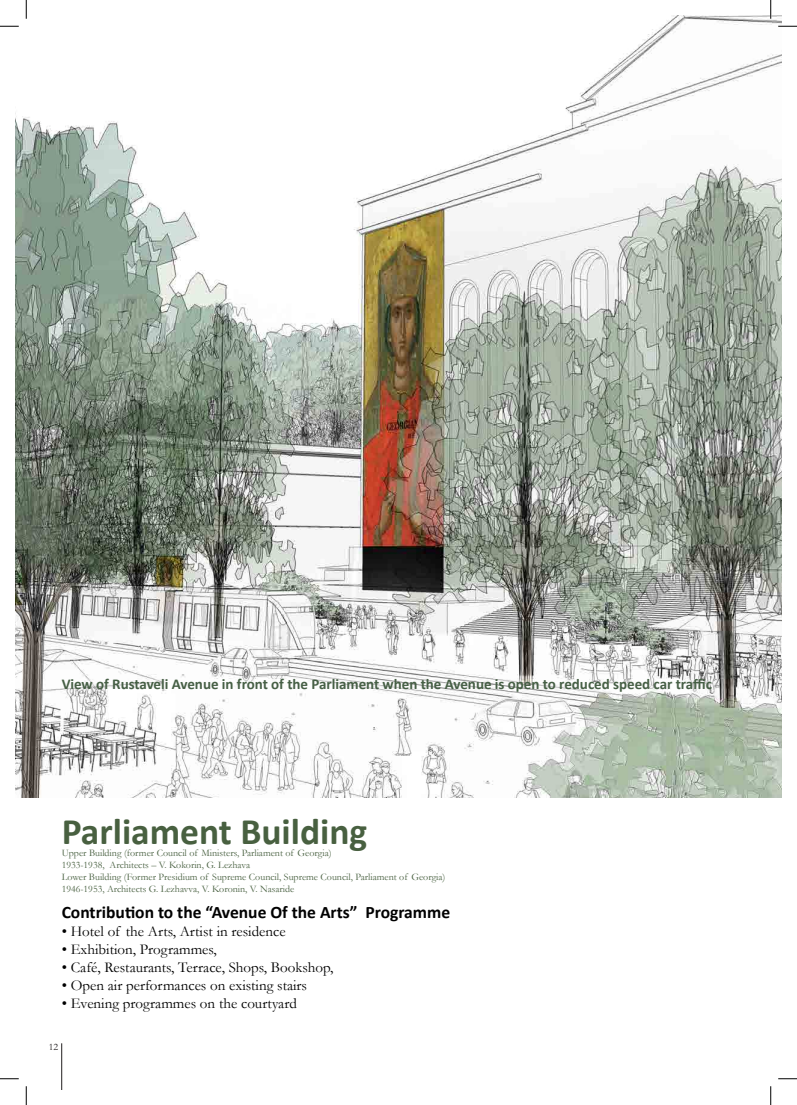
<style>
.page{position:relative;width:797px;height:1105px;background:#fff}
.page>*{position:absolute;margin:0;border:0;box-sizing:border-box;transform-origin:0 0}
.Green_Heading{font:700 37.5px "Calibri";color:#486040}
.Contribution_Heading{font:700 17.5px "Calibri";color:#000}
.Contribution_Body{font:15px "Garamond";color:#000}
.t1{font:700 15px "Calibri";color:#465f45}
.Gree_descriptions{font:10px "Garamond";color:#486040}
.Page_Numbering{font:10px "Garamond";color:#231f20}
</style>
<div class="page">
<img style="left:16px;top:16px;width:765px;height:782px">
<svg style="left:53px;top:669px;width:667px;height:31px"></svg>
<hr style="left:61px;top:1043px;width:1px;height:46px;background:#231f20">
<svg style="left:0;top:25px;width:19px;height:2px"></svg>
<svg style="left:778px;top:25px;width:19px;height:2px"></svg>
<svg style="left:0;top:1078px;width:19px;height:1px"></svg>
<svg style="left:778px;top:1078px;width:19px;height:1px"></svg>
<svg style="left:25px;top:0;width:2px;height:19px"></svg>
<svg style="left:25px;top:1086px;width:2px;height:19px"></svg>
<svg style="left:770px;top:0;width:1px;height:19px"></svg>
<svg style="left:770px;top:1086px;width:1px;height:19px"></svg>
<p class="t1" style="left:62px;top:674px;width:652px">View of Rustaveli Avenue in front of the Parliament when the Avenue is open to reduced speed car traffic</p>
<p class="Green_Heading" style="left:62px;top:807px;width:307px">Parliament Building</p>
<p class="Gree_descriptions" style="left:62px;top:846px;width:271px">Upper Building (former Council of Ministers, Parliament of Georgia)</p>
<p class="Gree_descriptions" style="left:62px;top:858px;width:190px">1933-1938, Architects – V. Kokorin, G. Lezhava</p>
<p class="Gree_descriptions" style="left:62px;top:870px;width:385px">Lower Building (Former Presidium of Supreme Council, Supreme Council, Parliament of Georgia)</p>
<p class="Gree_descriptions" style="left:62px;top:882px;width:234px">1946-1953, Architects G. Lezhavva, V. Koronin, V. Nasaride</p>
<p class="Contribution_Heading" style="left:62px;top:901px;width:390px">Contribution to the “Avenue Of the Arts” Programme</p>
<p class="Contribution_Body" style="left:62px;top:921px;width:225px">• Hotel of the Arts, Artist in residence</p>
<p class="Contribution_Body" style="left:62px;top:939px;width:157px">• Exhibition, Programmes,</p>
<p class="Contribution_Body" style="left:62px;top:957px;width:273px">• Café, Restaurants, Terrace, Shops, Bookshop,</p>
<p class="Contribution_Body" style="left:62px;top:975px;width:247px">• Open air performances on existing stairs</p>
<p class="Contribution_Body" style="left:62px;top:993px;width:237px">• Evening programmes on the courtyard</p>
<p class="Page_Numbering" style="left:49px;top:1040px;width:11px">12</p>
</div>
